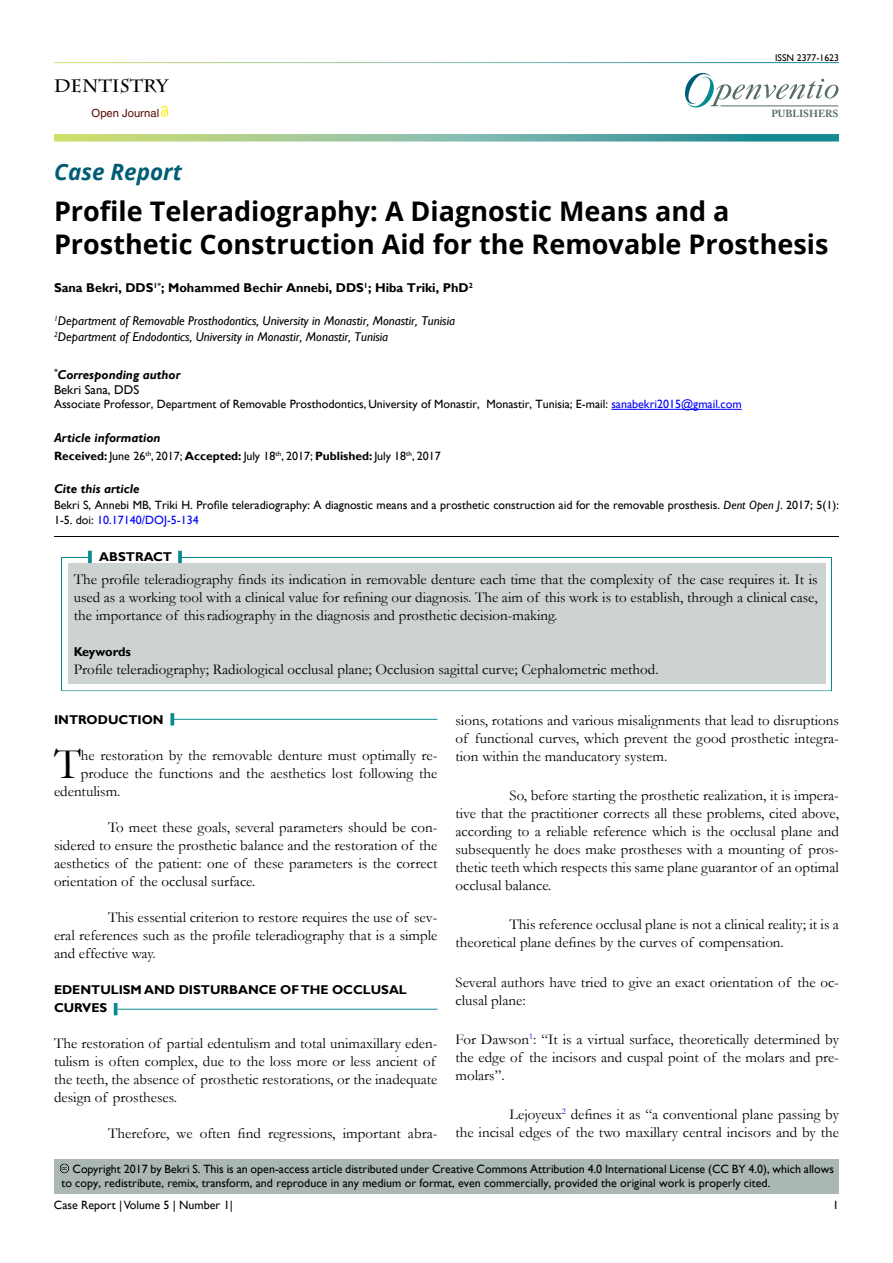
<style>
.page{position:relative;width:893px;height:1263px;background:#fff}
.page>*{position:absolute;margin:0;border:0;box-sizing:border-box;transform-origin:0 0}
.t1{font:43.8px "Garamond";color:#000}
.t2{font:700 27px/32.4px "Open Sans";color:#000}
.t3{font:italic 700 22.5px "Open Sans";color:#015d76}
.t4{font:700 18px "Charlemagne Std";color:#000}
.t5{font:15px/18px "Garamond";color:#000;text-align:justify}
.t6{font:italic 12.75px/16.4px "Gill Sans";color:#000}
.t7{font:700 12.75px/18px "Gill Sans";color:#000}
.t8{font:italic 700 12.75px/15.5px "Gill Sans";color:#000}
.t9{font:12px/15px "Gill Sans";color:#000}
.t10{font:11.25px "Helvetica LT Std";color:#580b05}
.t11{font:700 10.2px "Adobe Caslon Pro";color:#566d65}
.t12{font:9.75px "Gill Sans";color:#0a0000}
.t13{font:5.7px "Arial";color:#000}
.s1{font-weight:400;font-style:normal}
.s2{color:#0000fa}
.s3{font-weight:700}
.s4{font-style:italic}
.s5{font-size:11.85px}
</style>
<div class="page">
<svg style="left:685px;top:73px;width:153px;height:35px"></svg>
<hr style="left:720px;top:106px;width:118px;height:1px;background:#566d65">
<svg style="left:54px;top:134px;width:785px;height:8px;background:#83bb9d"></svg>
<svg style="left:162px;top:105px;width:6px;height:11px"></svg>
<hr style="left:611px;top:409px;width:131px;height:1px;background:#0000fa">
<div style="left:42px;top:525px;width:810px;height:13px;background:#f9f2f3;opacity:.75"></div>
<div style="left:49px;top:546px;width:795px;height:146px;background:#f9f2f3;opacity:.75"></div>
<svg style="left:88px;top:551px;width:4px;height:12px"></svg>
<svg style="left:178px;top:551px;width:4px;height:12px"></svg>
<hr style="left:174px;top:719px;width:263px;height:1px;background:#0a8b93">
<svg style="left:170px;top:713px;width:4px;height:12px"></svg>
<hr style="left:118px;top:1009px;width:319px;height:1px;background:#0a8b93">
<svg style="left:114px;top:1003px;width:4px;height:12px"></svg>
<div style="left:54px;top:1159px;width:785px;height:35px;background:#aab7b5"></div>
<div style="left:47px;top:1150px;width:37px;height:24px;background:#f9f2f3;opacity:.75"></div>
<p class="t4" style="left:54px;top:75px;width:116px">DENTISTRY</p>
<p class="t10" style="left:92px;top:107px;width:69px">Open Journal</p>
<h3 class="t3" style="left:54px;top:156px;width:129px">Case Report</h3>
<p class="t12" style="left:775px;top:52px;width:65px">ISSN 2377-1623</p>
<p class="t11" style="left:771px;top:108px;width:69px">PUBLISHERS</p>
<h2 class="t2" style="left:54px;top:195px;width:776px">Profile Teleradiography: A Diagnostic Means and a<br>Prosthetic Construction Aid for the Removable Prosthesis</h2>
<p class="t7" style="left:54px;top:279px;width:420px">Sana Bekri, DDS<sup>1*</sup>; Mohammed Bechir Annebi, DDS<sup>1</sup>; Hiba Triki, PhD<sup>2</sup></p>
<p class="t6" style="left:54px;top:313px;width:403px"><sup>1</sup>Department of Removable Prosthodontics, University in Monastir, Monastir, Tunisia<br><sup>2</sup>Department of Endodontics, University in Monastir, Monastir, Tunisia</p>
<p class="t8" style="left:54px;top:367px;width:128px"><sup>*</sup>Corresponding author<br><span class="s1">Bekri Sana, DDS</span></p>
<p class="t9" style="left:54px;top:397px;width:689px">Associate Professor, Department of Removable Prosthodontics, University of Monastir, Monastir, Tunisia; E-mail: <span class="s2">sanabekri2015@gmail.com</span></p>
<p class="t8" style="left:54px;top:430px;width:108px">Article information</p>
<p class="t9" style="left:54px;top:448px;width:388px"><span class="s3">Received:</span> June 26<sup>th</sup>, 2017; <span class="s3">Accepted:</span> July 18<sup>th</sup>, 2017; <span class="s3">Published:</span> July 18<sup>th</sup>, 2017</p>
<p class="t8" style="left:54px;top:481px;width:87px">Cite this article</p>
<p class="t9" style="left:54px;top:498px;width:786px">Bekri S, Annebi MB, Triki H. Profile teleradiography: A diagnostic means and a prosthetic construction aid for the removable prosthesis. <span class="s4">Dent Open J</span>. 2017; 5(1):<br>1-5. doi: <span class="s2">10.17140/DOJ-5-134</span></p>
<p class="t7" style="left:99px;top:548px;width:74px">ABSTRACT</p>
<p class="t5" style="left:74px;top:570px;width:745px">The profile teleradiography finds its indication in removable denture each time that the complexity of the case requires it. It is used as a working tool with a clinical value for refining our diagnosis. The aim of this work is to establish, through a clinical case, the importance of this radiography in the diagnosis and prosthetic decision-making.</p>
<p class="t7" style="left:74px;top:643px;width:59px">Keywords</p>
<p class="t5" style="left:74px;top:660px;width:587px">Profile teleradiography; Radiological occlusal plane; Occlusion sagittal curve; Cephalometric method.</p>
<p class="t7" style="left:54px;top:711px;width:111px">INTRODUCTION</p>
<h1 class="t1" style="left:54px;top:735px;width:28px">T</h1>
<p class="t5" style="left:81px;top:746px;width:358px">he restoration by the removable denture must optimally re-</p>
<p class="t5" style="left:81px;top:764px;width:358px">produce the functions and the aesthetics lost following the</p>
<p class="t5" style="left:54px;top:782px;width:68px">edentulism.</p>
<p class="t5" style="left:54px;top:818px;width:385px;text-indent:54px">To meet these goals, several parameters should be con&shy;sidered to ensure the prosthetic balance and the restoration of the aesthetics of the patient: one of these parameters is the correct orientation of the occlusal surface.</p>
<p class="t5" style="left:54px;top:908px;width:385px;text-indent:54px">This essential criterion to restore requires the use of sev&shy;eral references such as the profile teleradiography that is a simple and effective way.</p>
<p class="t7" style="left:54px;top:981px;width:354px">EDENTULISM AND DISTURBANCE OF THE OCCLUSAL<br>CURVES</p>
<p class="t5" style="left:54px;top:1034px;width:385px;text-align:left">The restoration of partial edentulism and total unimaxillary eden&shy;tulism is often complex, due to the loss more or less ancient of the teeth, the absence of prosthetic restorations, or the inadequate design of prostheses.</p>
<p class="t5" style="left:108px;top:1124px;width:331px">Therefore, we often find regressions, important abra-</p>
<p class="t5" style="left:455px;top:711px;width:385px">sions, rotations and various misalignments that lead to disruptions of functional curves, which prevent the good prosthetic integra&shy;tion within the manducatory system.</p>
<p class="t5" style="left:455px;top:786px;width:385px;text-indent:54px">So, before starting the prosthetic realization, it is impera&shy;tive that the practitioner corrects all these problems, cited above, according to a reliable reference which is the occlusal plane and subsequently he does make prostheses with a mounting of pros&shy;thetic teeth which respects this same plane guarantor of an optimal occlusal balance.</p>
<p class="t5" style="left:455px;top:915px;width:385px;text-indent:54px">This reference occlusal plane is not a clinical reality; it is a theoretical plane defines by the curves of compensation.</p>
<p class="t5" style="left:455px;top:972px;width:385px">Several authors have tried to give an exact orientation of the oc&shy;clusal plane:</p>
<p class="t5" style="left:455px;top:1030px;width:385px">For Dawson<sup>1</sup>: “It is a virtual surface, theoretically determined by the edge of the incisors and cuspal point of the molars and pre&shy;molars”.</p>
<p class="t5" style="left:455px;top:1105px;width:385px;text-align:right">Lejoyeux<sup>2</sup> defines it as “a conventional plane passing by<br>the incisal edges of the two maxillary central incisors and by the</p>
<p class="t9" style="left:61px;top:1162px;width:774px;line-height:14.4px;text-indent:11px">Copyright 2017 by <span class="s5">Bekri S</span>. This is an open-access article distributed under Creative Commons Attribution 4.0 International License (CC BY 4.0), which allows to copy, redistribute, remix, transform, and reproduce in any medium or format, even commercially, provided the original work is properly cited.</p>
<p class="t13" style="left:61px;top:1164px;width:7px">cc</p>
<p class="t9" style="left:54px;top:1198px;width:180px">Case Report | Volume 5 | Number 1|</p>
<p class="t9" style="left:833px;top:1197px;width:7px">1</p>
</div>
